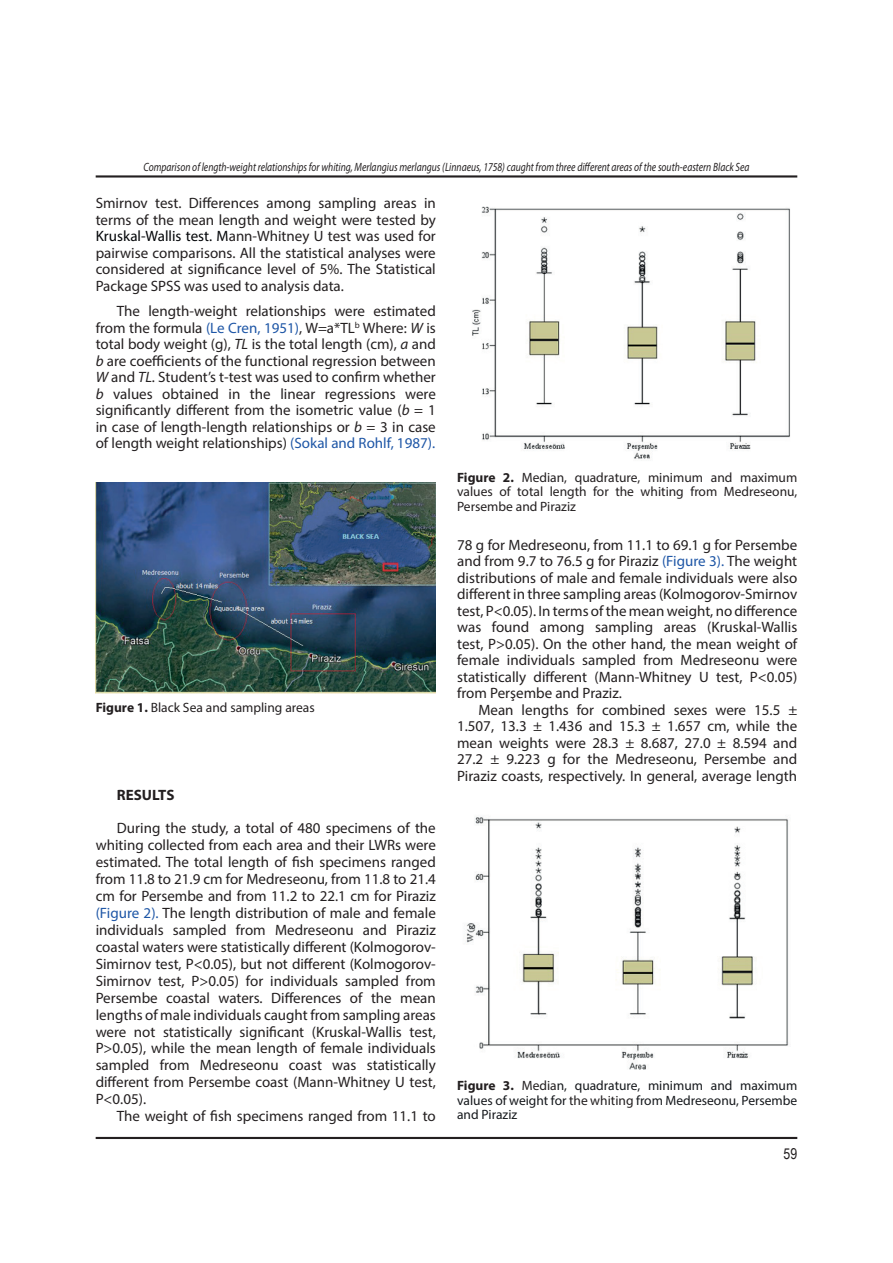
<style>
.page{position:relative;width:893px;height:1263px;background:#fff}
.page>*{position:absolute;margin:0;border:0;box-sizing:border-box;transform-origin:0 0}
.t1{font:15px/16.5px "Myriad Pro";color:#231f20;text-align:justify}
.t2{font:700 15px "Myriad Pro";color:#231f20}
.t3{font:15px "Arial Narrow";color:#231f20}
.t4{font:13.5px/14.4px "Myriad Pro";color:#231f20;text-align:justify}
.t5{font:13.5px/14.4px "Myriad Pro";color:#15181c;text-align:justify}
.t6{font:italic 12px "Myriad Pro";color:#231f20;scale:.8 1}
.s1{color:#030508}
.s2{color:#1e56a6}
.s3{font-style:italic}
.s4{font-weight:700}
.s5{font-weight:700;color:#231f20}
.s6{color:#231f20}
</style>
<div class="page">
<hr style="left:96px;top:175px;width:701px;height:3px;background:#231f20">
<hr style="left:96px;top:1137px;width:701px;height:2px;background:#231f20">
<img style="left:96px;top:482px;width:340px;height:211px">
<img style="left:472px;top:206px;width:318px;height:253px">
<img style="left:466px;top:817px;width:323px;height:253px">
<p class="t6" style="left:144px;top:159px;width:759px">Comparison of length-weight relationships for whiting, Merlangius merlangus (Linnaeus, 1758) caught from three different areas of the south-eastern Black Sea</p>
<p class="t1" style="left:96px;top:195px;width:342px">Smirnov test. Differences among sampling areas in terms of the mean length and weight were tested by <span class="s1">Kruskal-Wallis test. M</span>ann-Whitney U test was used for pairwise comparisons. All the statistical analyses were considered at significance level of 5%. The Statistical Package SPSS was used to analysis data.</p>
<p class="t1" style="left:96px;top:303px;width:342px;text-indent:21px">The length-weight relationships were estimated from the formula <span class="s2">(Le Cren, 1951)</span>, W=a*TL<sup>b</sup> Where: <span class="s3">W</span> is total body weight (g), <span class="s3">TL</span> is the total length (cm), <span class="s3">a</span> and <span class="s3">b</span> are coefficients of the functional regression between <span class="s3">W</span> and <span class="s3">TL</span>. Student’s t-test was used to confirm whether <span class="s3">b</span> values obtained in the linear regressions were significantly different from the isometric value (<span class="s3">b</span> = 1 in case of length-length relationships or <span class="s3">b</span> = 3 in case of length weight relationships) <span class="s2">(Sokal and Rohlf, 1987).</span></p>
<p class="t4" style="left:96px;top:700px;width:221px"><span class="s4">Figure 1.</span> Black Sea and sampling areas</p>
<p class="t2" style="left:117px;top:785px;width:59px">RESULTS</p>
<p class="t1" style="left:96px;top:819px;width:342px;line-height:17px;text-indent:21px">During the study, a total of 480 specimens of the whiting collected from each area and their LWRs were estimated. The total length of fish specimens ranged from 11.8 to 21.9 cm for Medreseonu, from 11.8 to 21.4 cm for Persembe and from 11.2 to 22.1 cm for Piraziz <span class="s2">(Figure 2).</span> The length distribution of male and female individuals sampled from Medreseonu and Piraziz coastal waters were statistically different (Kolmogorov-Simirnov test, P&lt;0.05), but not different (Kolmogorov-Simirnov test, P&gt;0.05) for individuals sampled from Persembe coastal waters. Differences of the mean lengths of male individuals caught from sampling areas were not statistically significant (Kruskal-Wallis test, P&gt;0.05), while the mean length of female individuals sampled from Medreseonu coast was statistically different from Persembe coast (Mann-Whitney U test, P&lt;0.05).</p>
<p class="t1" style="left:117px;top:1107px;width:320px">The weight of fish specimens ranged from 11.1 to</p>
<p class="t4" style="left:457px;top:470px;width:342px"><span class="s4">Figure 2.</span> Median, quadrature, minimum and maximum values of total length for the whiting from Medreseonu, Persembe and Piraziz</p>
<p class="t1" style="left:457px;top:536px;width:342px">78 g for Medreseonu, from 11.1 to 69.1 g for Persembe and from 9.7 to 76.5 g for Piraziz <span class="s2">(Figure 3).</span> The weight distributions of male and female individuals were also different in three sampling areas (Kolmogorov-Smirnov test, P&lt;0.05). In terms of the mean weight, no difference was found among sampling areas (Kruskal-Wallis test, P&gt;0.05). On the other hand, the mean weight of female individuals sampled from Medreseonu were statistically different (Mann-Whitney U test, P&lt;0.05) from Perşembe and Praziz.</p>
<p class="t1" style="left:457px;top:701px;width:342px;text-indent:21px">Mean lengths for combined sexes were 15.5 ± 1.507, 13.3 ± 1.436 and 15.3 ± 1.657 cm, while the mean weights were 28.3 ± 8.687, 27.0 ± 8.594 and 27.2 ± 9.223 g for the Medreseonu, Persembe and Piraziz coasts, respectively. In general, average length</p>
<p class="t5" style="left:457px;top:1078px;width:342px"><span class="s5">Figure 3.</span> <span class="s6">Media</span>n, quadrature, minimum and maximum values of weight for <span class="s6">the whiting</span> from Medreseonu, Persembe and Piraziz</p>
<p class="t3" style="left:784px;top:1142px;width:15px">59</p>
</div>
